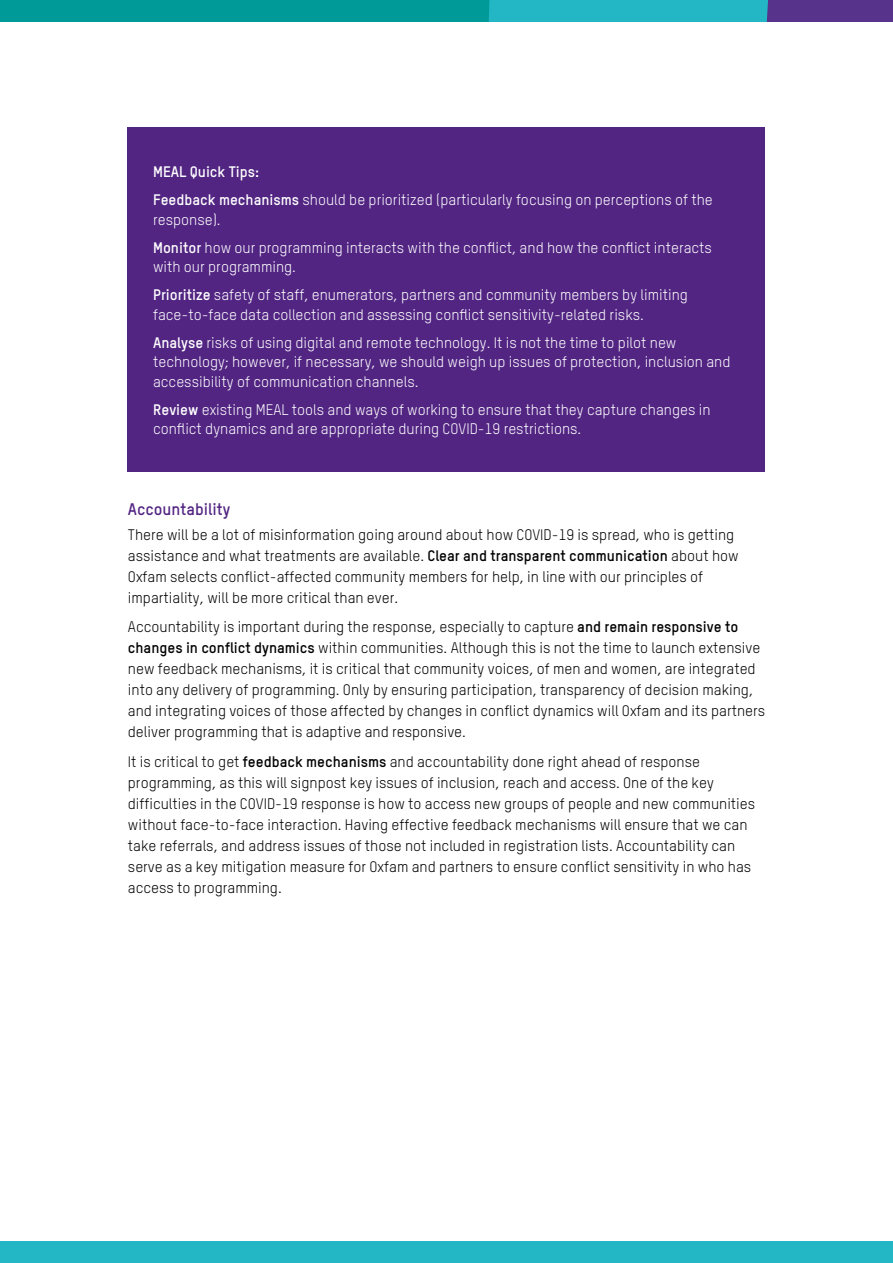
<style>
.page{position:relative;width:893px;height:1263px;background:#fff}
.page>*{position:absolute;margin:0;border:0;box-sizing:border-box;transform-origin:0 0}
.t1{font:700 16.5px "Oxfam TSTARPRO";color:#522583}
.t2{font:15px/21px "Oxfam TSTARPRO";color:#000}
.t3{font:15px/28px "Oxfam TSTARPRO";color:#fff}
.s1{font-weight:700}
</style>
<div class="page">
<svg style="left:0;top:0;width:893px;height:21px;background:#1795a5"></svg>
<div style="left:0;top:1242px;width:893px;height:21px;background:#23b7c6"></div>
<div style="left:128px;top:128px;width:637px;height:344px;background:#522583"></div>
<p class="t3" style="left:153px;top:158px;width:561px"><span class="s1">MEAL Quick Tips:<br>Feedback mechanisms</span> should be prioritized (particularly focusing on perceptions of the</p>
<p class="t3" style="left:153px;top:205px;width:560px">response).<br><span class="s1">Monitor</span> how our programming interacts with the conflict, and how the conflict interacts</p>
<p class="t3" style="left:153px;top:253px;width:536px">with our programming.<br><span class="s1">Prioritize</span> safety of staff, enumerators, partners and community members by limiting</p>
<p class="t3" style="left:153px;top:300px;width:525px">face-to-face data collection and assessing conflict sensitivity-related risks.<br><span class="s1">Analyse</span> risks of using digital and remote technology. It is not the time to pilot new</p>
<p class="t3" style="left:153px;top:352px;width:579px;line-height:19.5px">technology; however, if necessary, we should weigh up issues of protection, inclusion and accessibility of communication channels.</p>
<p class="t3" style="left:153px;top:399px;width:559px;line-height:19.5px"><span class="s1">Review</span> existing MEAL tools and ways of working to ensure that they capture changes in conflict dynamics and are appropriate during COVID-19 restrictions.</p>
<p class="t1" style="left:128px;top:498px;width:104px">Accountability</p>
<p class="t2" style="left:128px;top:524px;width:612px">There will be a lot of misinformation going around about how COVID-19 is spread, who is getting assistance and what treatments are available. <span class="s1">Clear and transparent communication</span> about how Oxfam selects conflict-affected community members for help, in line with our principles of impartiality, will be more critical than ever.</p>
<p class="t2" style="left:128px;top:616px;width:639px">Accountability is important during the response, especially to capture <span class="s1">and remain responsive to changes in conflict dynamics</span> within communities. Although this is not the time to launch extensive new feedback mechanisms, it is critical that community voices, of men and women, are integrated into any delivery of programming. Only by ensuring participation, transparency of decision making, and integrating voices of those affected by changes in conflict dynamics will Oxfam and its partners deliver programming that is adaptive and responsive.</p>
<p class="t2" style="left:128px;top:751px;width:629px">It is critical to get <span class="s1">feedback mechanisms</span> and accountability done right ahead of response programming, as this will signpost key issues of inclusion, reach and access. One of the key difficulties in the COVID-19 response is how to access new groups of people and new communities without face-to-face interaction. Having effective feedback mechanisms will ensure that we can take referrals, and address issues of those not included in registration lists. Accountability can serve as a key mitigation measure for Oxfam and partners to ensure conflict sensitivity in who has access to programming.</p>
</div>
